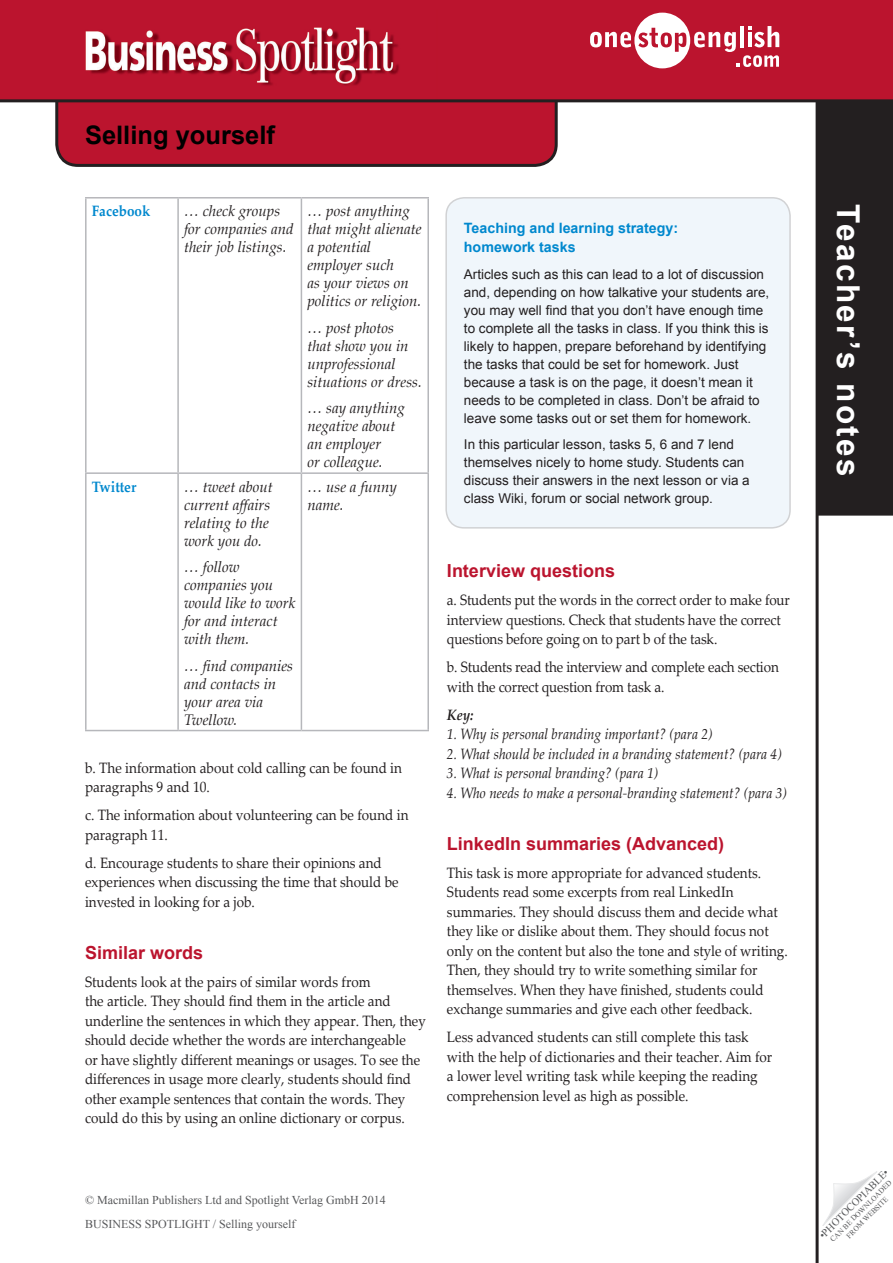
<style>
.page{position:relative;width:893px;height:1263px;background:#fff}
.page>*{position:absolute;margin:0;border:0;box-sizing:border-box;transform-origin:0 0}
.t1{font:700 31.5px "Arial";letter-spacing:.08em;color:#fff}
.t2{font:700 25.5px "Arial";color:#000}
.Teacher_s_notes_font{font:700 18px "Arial";color:#bb142e}
.Teacher_s_notes_font-2{font:15px/19.5px "Palatino Linotype";color:#231f20;scale:.9 1}
.t3{font:italic 15px/18px "Palatino";color:#231f20}
.Teacher_s_notes_font-3{font:italic 15px "Palatino Linotype";color:#231f20;scale:.9 1}
.Teacher_s_notes_font-4{font:700 15px "Palatino";color:#0088ce;scale:.9 1}
.Teacher_s_notes_font-5{font:italic 700 15px "Palatino Linotype";color:#231f20;scale:.9 1}
.TL_box_header{font:700 14.25px/19.5px "Arial";color:#0088ce}
.t4{font:13.5px/18px "Arial";color:#231f20}
.t5{font:12px "Times New Roman";color:#57585a}
.t6{font:10.5px "Times New Roman";color:#57585a}
.t7{font:7.5px/9px "Times New Roman";color:#57585a;text-align:center}
</style>
<div class="page">
<svg style="left:822px;top:1171px;width:55px;height:55px"></svg>
<div style="left:818px;top:99px;width:74px;height:416px;background:#231f20"></div>
<div style="left:817px;top:99px;width:76px;height:417px;border:2px solid #231f20"></div>
<hr style="left:85px;top:197px;width:93px;height:2px;background:#b6b7bb">
<hr style="left:85px;top:199px;width:2px;height:273px;background:#b6b7bb">
<hr style="left:178px;top:197px;width:123px;height:2px;background:#b6b7bb">
<hr style="left:177px;top:199px;width:2px;height:273px;background:#b6b7bb">
<hr style="left:301px;top:197px;width:128px;height:2px;background:#b6b7bb">
<hr style="left:301px;top:199px;width:1px;height:273px;background:#b6b7bb">
<hr style="left:427px;top:199px;width:2px;height:273px;background:#b6b7bb">
<hr style="left:85px;top:472px;width:93px;height:2px;background:#b6b7bb">
<hr style="left:85px;top:474px;width:2px;height:256px;background:#b6b7bb">
<hr style="left:178px;top:472px;width:123px;height:2px;background:#b6b7bb">
<hr style="left:177px;top:474px;width:2px;height:256px;background:#b6b7bb">
<hr style="left:301px;top:472px;width:128px;height:2px;background:#b6b7bb">
<hr style="left:301px;top:474px;width:1px;height:256px;background:#b6b7bb">
<hr style="left:427px;top:474px;width:2px;height:256px;background:#b6b7bb">
<hr style="left:85px;top:730px;width:93px;height:1px;background:#b6b7bb">
<hr style="left:178px;top:730px;width:123px;height:1px;background:#b6b7bb">
<hr style="left:301px;top:730px;width:128px;height:1px;background:#b6b7bb">
<hr style="left:816px;top:99px;width:3px;height:1164px;background:#231f20">
<svg style="left:55px;top:102px;width:503px;height:65px;background:#b2162e"></svg>
<div style="left:0;top:0;width:893px;height:101px;background:#bb142e"></div>
<img style="left:85px;top:27px;width:314px;height:59px">
<hr style="left:0;top:99px;width:893px;height:3px;background:#231f20">
<svg style="left:590px;top:13px;width:189px;height:55px"></svg>
<div style="left:446px;top:198px;width:344px;height:330px;background:#f0f6fb;border-radius:18px"></div>
<div style="left:445px;top:197px;width:346px;height:332px;border:2px solid #d1d2d4;border-radius:18px"></div>
<p class="t2" style="left:85px;top:118px;width:191px">Selling yourself</p>
<p class="t2" style="left:85px;top:118px;width:228px">Powers in the East</p>
<p class="Teacher_s_notes_font-4" style="left:92px;top:198px;width:67px">Facebook</p>
<p class="t3" style="left:184px;top:202px;width:111px">… check groups for companies and their job listings.</p>
<p class="t3" style="left:307px;top:202px;width:116px">… post anything that might alienate a potential employer such<br>as your views on politics or religion.</p>
<p class="t3" style="left:307px;top:318px;width:116px">… post photos that show you in unprofessional situations or dress.</p>
<p class="t3" style="left:307px;top:399px;width:99px">… say anything negative about an employer<br>or colleague.</p>
<p class="Teacher_s_notes_font-4" style="left:92px;top:474px;width:51px">Twitter</p>
<p class="t3" style="left:184px;top:477px;width:90px">… tweet about current affairs relating to the work you do.</p>
<p class="t3" style="left:184px;top:558px;width:113px">… follow companies you would like to work for and interact with them.</p>
<p class="t3" style="left:184px;top:656px;width:111px">… find companies and contacts in your area via<br>Twellow.</p>
<p class="t3" style="left:307px;top:477px;width:91px">… use a funny name.</p>
<p class="Teacher_s_notes_font-2" style="left:85px;top:757px;width:354px">b. The information about cold calling can be found in paragraphs 9 and 10.</p>
<p class="Teacher_s_notes_font-2" style="left:85px;top:805px;width:361px">c. The information about volunteering can be found in paragraph 11.</p>
<p class="Teacher_s_notes_font-2" style="left:85px;top:852px;width:350px">d. Encourage students to share their opinions and experiences when discussing the time that should be invested in looking for a job.</p>
<p class="Teacher_s_notes_font" style="left:85px;top:940px;width:120px">Similar words</p>
<p class="Teacher_s_notes_font-2" style="left:85px;top:971px;width:380px">Students look at the pairs of similar words from<br>the article. They should find them in the article and underline the sentences in which they appear. Then, they should decide whether the words are interchangeable<br>or have slightly different meanings or usages. To see the differences in usage more clearly, students should find other example sentences that contain the words. They could do this by using an online dictionary or corpus.</p>
<p class="TL_box_header" style="left:464px;top:218px;width:216px">Teaching and learning strategy: homework tasks</p>
<p class="t4" style="left:464px;top:265px;width:307px">Articles such as this can lead to a lot of discussion and, depending on how talkative your students are, you may well find that you don’t have enough time to complete all the tasks in class. If you think this is likely to happen, prepare beforehand by identifying the tasks that could be set for homework. Just because a task is on the page, it doesn’t mean it needs to be completed in class. Don’t be afraid to leave some tasks out or set them for homework.</p>
<p class="t4" style="left:464px;top:436px;width:287px">In this particular lesson, tasks 5, 6 and 7 lend themselves nicely to home study. Students can discuss their answers in the next lesson or via a class Wiki, forum or social network group.</p>
<p class="Teacher_s_notes_font" style="left:447px;top:559px;width:170px">Interview questions</p>
<p class="Teacher_s_notes_font-2" style="left:447px;top:590px;width:383px">a. Students put the words in the correct order to make four interview questions. Check that students have the correct questions before going on to part b of the task.</p>
<p class="Teacher_s_notes_font-2" style="left:447px;top:657px;width:370px">b. Students read the interview and complete each section with the correct question from task a.</p>
<p class="Teacher_s_notes_font-5" style="left:447px;top:704px;width:31px">Key:</p>
<p class="Teacher_s_notes_font-3" style="left:447px;top:724px;width:297px">1. Why is personal branding important? (para 2)</p>
<p class="Teacher_s_notes_font-3" style="left:447px;top:743px;width:374px">2. What should be included in a branding statement? (para 4)</p>
<p class="Teacher_s_notes_font-3" style="left:447px;top:763px;width:236px">3. What is personal branding? (para 1)</p>
<p class="Teacher_s_notes_font-3" style="left:447px;top:782px;width:379px">4. Who needs to make a personal-branding statement? (para 3)</p>
<p class="Teacher_s_notes_font" style="left:447px;top:831px;width:279px">LinkedIn summaries (Advanced)</p>
<p class="Teacher_s_notes_font-2" style="left:447px;top:862px;width:380px">This task is more appropriate for advanced students.<br>Students read some excerpts from real LinkedIn summaries. They should discuss them and decide what they like or dislike about them. They should focus not only on the content but also the tone and style of writing.<br>Then, they should try to write something similar for themselves. When they have finished, students could exchange summaries and give each other feedback.</p>
<p class="Teacher_s_notes_font-2" style="left:447px;top:1027px;width:363px">Less advanced students can still complete this task with the help of dictionaries and their teacher. Aim for a lower level writing task while keeping the reading comprehension level as high as possible.</p>
<p class="t5" style="left:85px;top:1192px;width:302px">© Macmillan Publishers Ltd and Spotlight Verlag GmbH 2014</p>
<p class="t5" style="left:85px;top:1215px;width:212px">BUSINESS SPOTLIGHT / Selling yourself</p>
<p class="t1" style="left:869px;top:204px;width:274px;rotate:90deg">Teacher’s notes</p>
<p class="t6" style="left:816px;top:1232px;width:95px;rotate:-45deg">•PHOTOCOPIABLE•</p>
<p class="t7" style="left:828px;top:1237px;width:85px;rotate:-45deg">CAN BE DOWNLOADED<br>FROM WEBSITE</p>
</div>
